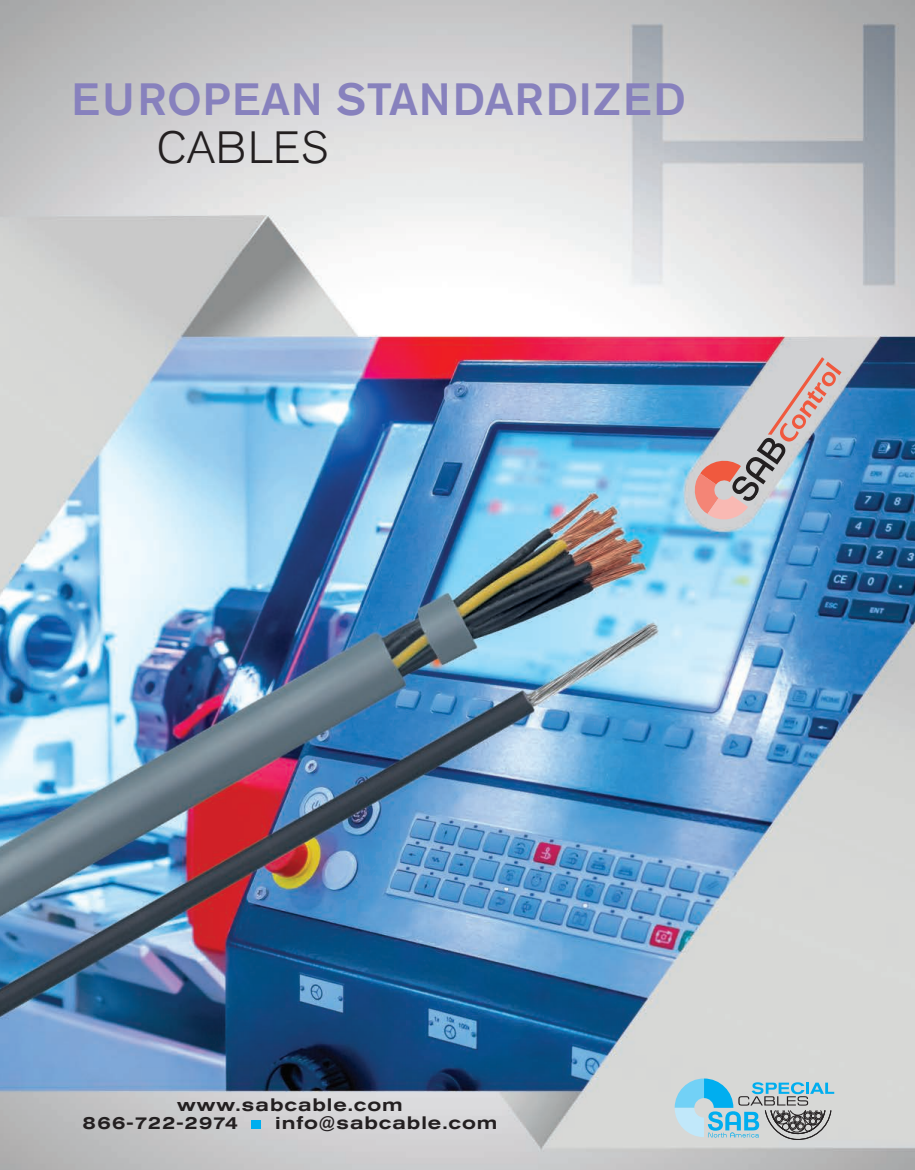
<style>
.page{position:relative;width:915px;height:1170px;background:#fff}
.page>*{position:absolute;margin:0;border:0;box-sizing:border-box;transform-origin:0 0}
.t1{font:500 expanded 60px "Akzidenz Grotesk Std";color:#00aeef}
.t2{font:500 45px "Akzidenz Grotesk Std";letter-spacing:.015em;color:#8781bd}
.t3{font:300 45px "Akzidenz Grotesk Std";letter-spacing:.01em;color:#231f20}
.t4{font:500 expanded 18px "Akzidenz Grotesk Std";letter-spacing:.05em;color:#231f20}
</style>
<div class="page">
<img style="left:0;top:0;width:914px;height:1169px">
<svg style="left:674px;top:1078px;width:160px;height:74px;background:#a3c3cd"></svg>
<svg style="left:690px;top:357px;width:151px;height:166px;background:#98a3b8"></svg>
<p class="t2" style="left:71px;top:71px;width:615px">EUROPEAN STANDARDIZED</p>
<p class="t3" style="left:157px;top:122px;width:173px">CABLES</p>
<p class="t4" style="left:177px;top:1094px;width:227px">www.sabcable.com</p>
<p class="t4" style="left:83px;top:1112px;width:157px">866-722-2974</p>
<p class="t1" style="left:247px;top:1073px;width:19px">.</p>
<p class="t4" style="left:275px;top:1112px;width:224px">info@sabcable.com</p>
</div>
